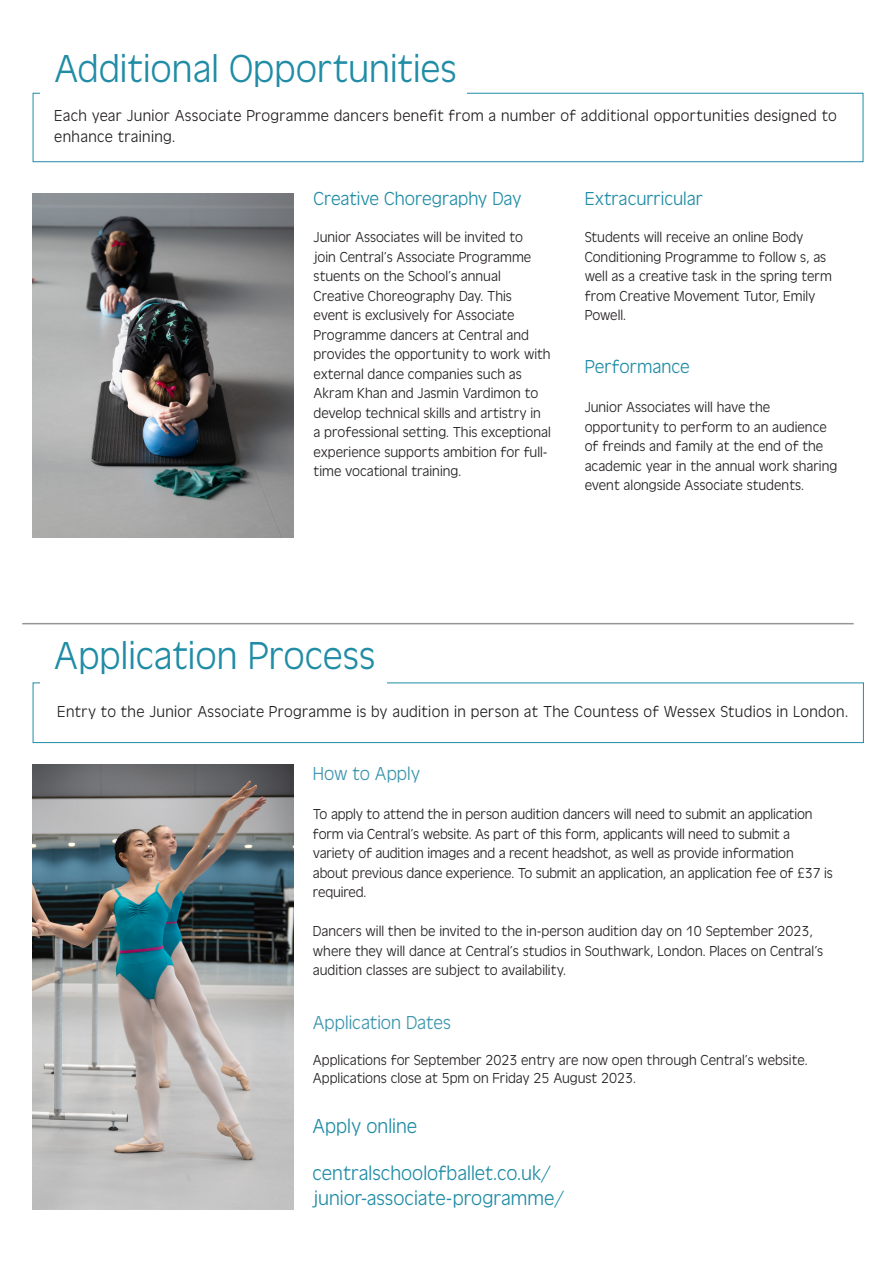
<style>
.page{position:relative;width:893px;height:1263px;background:#fff}
.page>*{position:absolute;margin:0;border:0;box-sizing:border-box;transform-origin:0 0}
.Page_title{font:300 40.5px "Antique Oli";color:#208ca5}
.t1{font:300 21px/25.2px "Antique Oli";color:#208ca5}
.Body_copy{font:300 19.5px "Antique Oli";color:#208ca5}
.Body_copy-2{font:300 19.5px "Antique Oli";color:#3b94ac}
.Body_copy-3{font:300 16.5px/21px "Antique Oli";letter-spacing:.02em;color:#231f20}
.Body_copy-4{font:300 15px/19.5px "Antique Oli";color:#231f20}
</style>
<div class="page">
<hr style="left:22px;top:623px;width:832px;height:1px;background:#939598">
<img style="left:33px;top:193px;width:260px;height:345px">
<img style="left:33px;top:764px;width:260px;height:445px">
<div style="left:33px;top:93px;width:830px;height:69px;border:1px solid #208ca5"></div>
<div style="left:40px;top:87px;width:427px;height:12px;background:#fff"></div>
<div style="left:33px;top:682px;width:831px;height:61px;border:1px solid #208ca5"></div>
<div style="left:40px;top:676px;width:347px;height:14px;background:#fff"></div>
<p class="Page_title" style="left:54px;top:47px;width:404px">Additional Opportunities</p>
<p class="Body_copy-3" style="left:54px;top:106px;width:784px">Each year Junior Associate Programme dancers benefit from a number of additional opportunities designed to enhance training.</p>
<p class="Body_copy" style="left:314px;top:188px;width:209px">Creative Choregraphy Day</p>
<p class="Body_copy-4" style="left:314px;top:228px;width:239px">Junior Associates will be invited to<br>join Central’s Associate Programme stuents on the School’s annual Creative Choreography Day. This event is exclusively for Associate Programme dancers at Central and provides the opportunity to work with external dance companies such as Akram Khan and Jasmin Vardimon to develop technical skills and artistry in a professional setting. This exceptional experience supports ambition for full&shy;time vocational training.</p>
<p class="Body_copy" style="left:585px;top:188px;width:120px">Extracurricular</p>
<p class="Body_copy-4" style="left:585px;top:228px;width:249px">Students will receive an online Body<br>Conditioning Programme to follow s, as well as a creative task in the spring term from Creative Movement Tutor, Emily<br>Powell.</p>
<p class="Body_copy" style="left:585px;top:357px;width:107px">Performance</p>
<p class="Body_copy-4" style="left:585px;top:398px;width:254px">Junior Associates will have the opportunity to perform to an audience of freinds and family at the end of the academic year in the annual work sharing event alongside Associate students.</p>
<p class="Page_title" style="left:54px;top:634px;width:323px">Application Process</p>
<p class="Body_copy-3" style="left:57px;top:701px;width:792px">Entry to the Junior Associate Programme is by audition in person at The Countess of Wessex Studios in London.</p>
<p class="Body_copy-2" style="left:313px;top:764px;width:109px">How to Apply</p>
<p class="Body_copy-4" style="left:313px;top:805px;width:521px">To apply to attend the in person audition dancers will need to submit an application form via Central’s website. As part of this form, applicants will need to submit a variety of audition images and a recent headshot, as well as provide information about previous dance experience. To submit an application, an application fee of £37 is required.</p>
<p class="Body_copy-4" style="left:313px;top:922px;width:512px">Dancers will then be invited to the in-person audition day on 10 September 2023, where they will dance at Central’s studios in Southwark, London. Places on Central’s audition classes are subject to availability.</p>
<p class="Body_copy-2" style="left:313px;top:1013px;width:140px">Application Dates</p>
<p class="Body_copy-4" style="left:313px;top:1052px;width:496px;line-height:18px">Applications for September 2023 entry are now open through Central’s website.<br>Applications close at 5pm on Friday 25 August 2023.</p>
<p class="t1" style="left:313px;top:1114px;width:106px">Apply online</p>
<p class="t1" style="left:313px;top:1161px;width:254px">centralschoolofballet.co.uk/ junior-associate-programme/</p>
</div>
